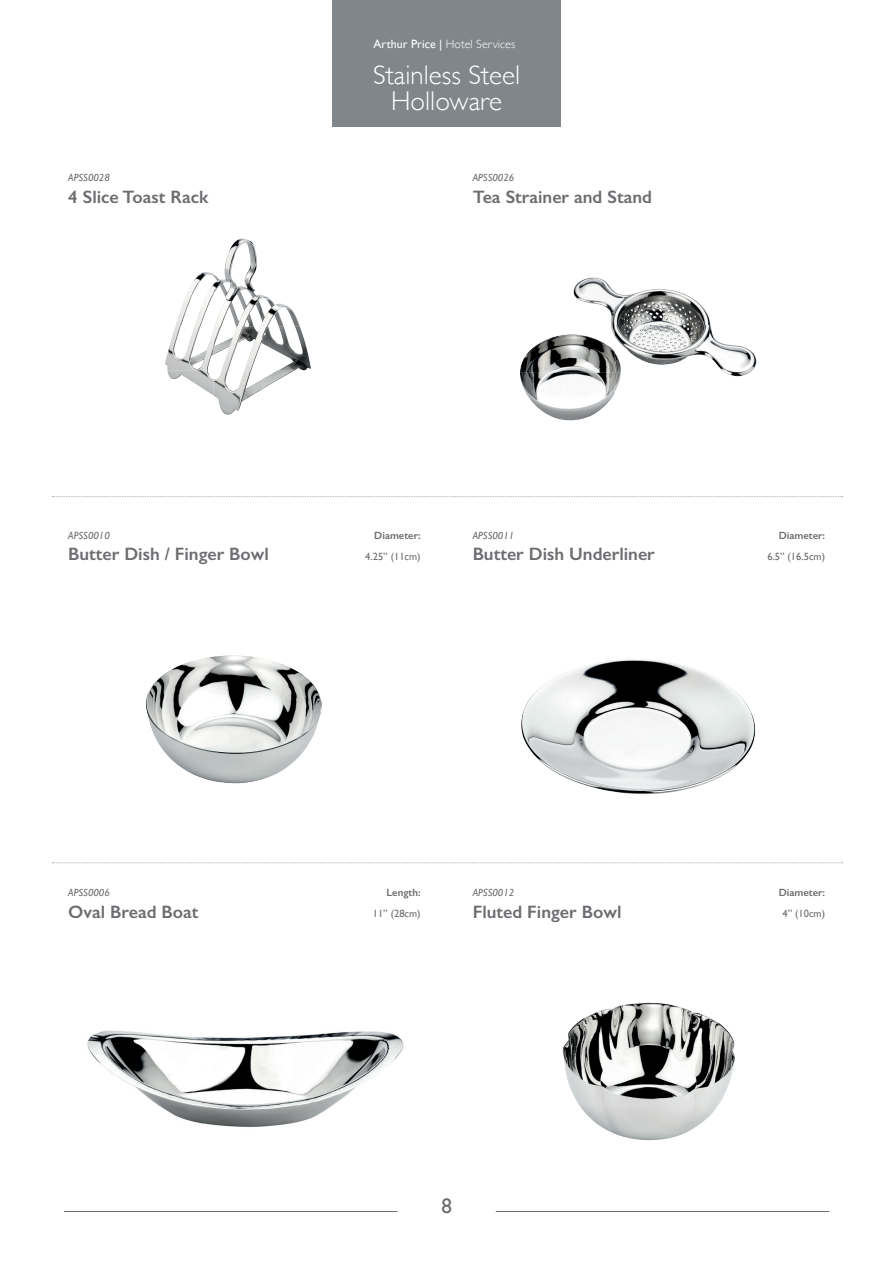
<style>
.page{position:relative;width:893px;height:1263px;background:#fff}
.page>*{position:absolute;margin:0;border:0;box-sizing:border-box;transform-origin:0 0}
.t1{font:300 27px/25.5px "Gill Sans";color:#fff;text-align:center}
.t2{font:21px "Gill Sans";color:#6c6d70}
.t3{font:600 18px "Gill Sans";color:#6c6d70}
.t4{font:300 12px "Gill Sans";letter-spacing:.005em;color:#fff}
.t5{font:italic 10.5px "Gill Sans";color:#6c6d70}
.t6{font:10.5px "Gill Sans";color:#6c6d70}
.t7{font:600 10.5px "Gill Sans";color:#6c6d70}
.s1{font-weight:400}
</style>
<div class="page">
<img style="left:146px;top:655px;width:176px;height:128px">
<img style="left:87px;top:1030px;width:317px;height:97px">
<img style="left:563px;top:1002px;width:172px;height:139px">
<img style="left:521px;top:659px;width:235px;height:135px">
<img style="left:193px;top:272px;width:21px;height:10px">
<img style="left:214px;top:238px;width:43px;height:44px">
<img style="left:175px;top:282px;width:87px;height:44px">
<img style="left:262px;top:295px;width:38px;height:31px">
<img style="left:165px;top:326px;width:146px;height:44px">
<img style="left:167px;top:370px;width:47px;height:26px">
<img style="left:214px;top:370px;width:48px;height:44px">
<img style="left:262px;top:370px;width:32px;height:19px">
<img style="left:573px;top:277px;width:89px;height:48px">
<img style="left:662px;top:289px;width:49px;height:36px">
<img style="left:520px;top:325px;width:95px;height:95px">
<img style="left:615px;top:325px;width:94px;height:40px">
<img style="left:709px;top:325px;width:47px;height:51px">
<img style="left:615px;top:372px;width:6px;height:19px">
<hr style="left:64px;top:1210px;width:334px;height:1px;background:#6c6d70">
<hr style="left:496px;top:1210px;width:333px;height:1px;background:#6c6d70">
<div style="left:333px;top:0;width:228px;height:127px;background:#80878a"></div>
<svg style="left:52px;top:862px;width:791px;height:1px"></svg>
<svg style="left:52px;top:496px;width:791px;height:1px"></svg>
<p class="t5" style="left:68px;top:172px;width:43px">APSS0028</p>
<p class="t3" style="left:68px;top:186px;width:142px">4 Slice Toast Rack</p>
<p class="t4" style="left:374px;top:34px;width:143px"><span class="s1">Arthur Price |</span> Hotel Services</p>
<h1 class="t1" style="left:373px;top:61px;width:149px">Stainless Steel<br>Holloware</h1>
<p class="t5" style="left:473px;top:172px;width:43px">APSS0026</p>
<p class="t3" style="left:473px;top:186px;width:181px">Tea Strainer and Stand</p>
<p class="t5" style="left:68px;top:529px;width:43px">APSS0010</p>
<p class="t3" style="left:68px;top:543px;width:202px">Butter Dish / Finger Bowl</p>
<p class="t7" style="left:374px;top:529px;width:48px">Diameter:</p>
<p class="t6" style="left:365px;top:550px;width:57px">4.25” (11cm)</p>
<p class="t5" style="left:473px;top:529px;width:43px">APSS0011</p>
<p class="t3" style="left:473px;top:543px;width:184px">Butter Dish Underliner</p>
<p class="t7" style="left:779px;top:529px;width:48px">Diameter:</p>
<p class="t6" style="left:767px;top:550px;width:59px">6.5” (16.5cm)</p>
<p class="t5" style="left:68px;top:886px;width:43px">APSS0006</p>
<p class="t3" style="left:68px;top:900px;width:132px">Oval Bread Boat</p>
<p class="t7" style="left:386px;top:885px;width:36px">Length:</p>
<p class="t6" style="left:373px;top:906px;width:49px">11” (28cm)</p>
<p class="t5" style="left:473px;top:886px;width:43px">APSS0012</p>
<p class="t3" style="left:473px;top:900px;width:150px">Fluted Finger Bowl</p>
<p class="t2" style="left:441px;top:1193px;width:12px">8</p>
<p class="t7" style="left:779px;top:885px;width:48px">Diameter:</p>
<p class="t6" style="left:782px;top:906px;width:44px">4” (10cm)</p>
</div>
